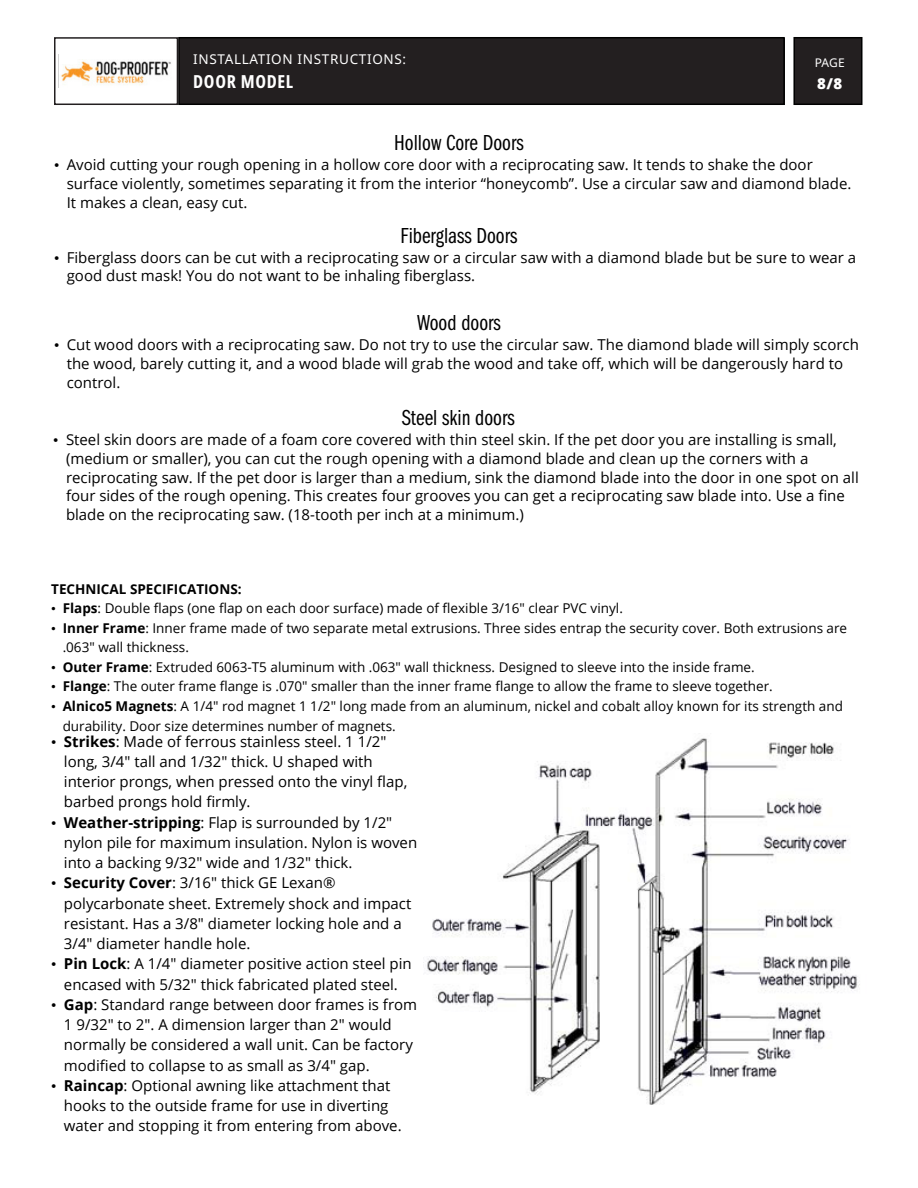
<style>
.page{position:relative;width:918px;height:1188px;background:#fff}
.page>*{position:absolute;margin:0;border:0;box-sizing:border-box;transform-origin:0 0}
.t1{font:22.5px "Franklin Gothic LT Pro Bk Cm";color:#000}
.t2{font:700 extra-condensed 18px "Noto Sans Georgian";letter-spacing:.04em;color:#fff}
.t3{font:15px/20.2px "Open Sans";color:#000}
.t4{font:800 15px "Open Sans";color:#fff}
.t5{font:13.5px/19.5px "Open Sans";color:#000}
.t6{font:13.5px "Noto Sans";letter-spacing:.05em;color:#fff}
.t7{font:700 13.5px "Open Sans";color:#000}
.t8{font:12px "Noto Sans";color:#fff}
.s1{font-family:"Noto Sans Georgian";font-weight:900}
.s2{font-family:"Times New Roman"}
.s3{font-weight:700}
</style>
<div class="page">
<div style="left:54px;top:37px;width:124px;height:68px;border:2px solid #231f20"></div>
<img style="left:58px;top:55px;width:113px;height:32px">
<div style="left:179px;top:38px;width:605px;height:66px;background:#231f20"></div>
<div style="left:178px;top:37px;width:607px;height:68px;border:2px solid #000"></div>
<div style="left:794px;top:38px;width:68px;height:66px;background:#231f20"></div>
<div style="left:793px;top:37px;width:69px;height:68px;border:2px solid #000"></div>
<img style="left:427px;top:738px;width:433px;height:367px">
<p class="t6" style="left:193px;top:50px;width:215px">INSTALLATION INSTRUCTIONS:</p>
<p class="t2" style="left:193px;top:68px;width:102px">DOOR MODEL</p>
<h1 class="t1" style="left:394px;top:131px;width:131px">Hollow Core Doors</h1>
<p class="t8" style="left:815px;top:54px;width:31px">PAGE</p>
<p class="t4" style="left:817px;top:72px;width:27px"><span class="s1">8</span>/8</p>
<p class="t3" style="left:67px;top:155px;width:786px;line-height:18.8px;text-indent:-13px"><span class="s2">•</span> Avoid cutting your rough opening in a hollow core door with a reciprocating saw. It tends to shake the door surface violently, sometimes separating it from the interior “honeycomb”. Use a circular saw and diamond blade.<br>It makes a clean, easy cut.</p>
<h1 class="t1" style="left:401px;top:223px;width:118px">Fiberglass Doors</h1>
<p class="t3" style="left:67px;top:247px;width:791px;line-height:18.8px;text-indent:-13px"><span class="s2">•</span> Fiberglass doors can be cut with a reciprocating saw or a circular saw with a diamond blade but be sure to wear a good dust mask! You do not want to be inhaling fiberglass.</p>
<h1 class="t1" style="left:417px;top:311px;width:85px">Wood doors</h1>
<p class="t3" style="left:67px;top:335px;width:794px;line-height:18.8px;text-indent:-13px"><span class="s2">•</span> Cut wood doors with a reciprocating saw. Do not try to use the circular saw. The diamond blade will simply scorch the wood, barely cutting it, and a wood blade will grab the wood and take off, which will be dangerously hard to control.</p>
<h1 class="t1" style="left:402px;top:405px;width:115px">Steel skin doors</h1>
<p class="t3" style="left:66px;top:430px;width:794px;line-height:18.8px;text-indent:-13px"><span class="s2">•</span> Steel skin doors are made of a foam core covered with thin steel skin. If the pet door you are installing is small, (medium or smaller), you can cut the rough opening with a diamond blade and clean up the corners with a reciprocating saw. If the pet door is larger than a medium, sink the diamond blade into the door in one spot on all four sides of the rough opening. This creates four grooves you can get a reciprocating saw blade into. Use a fine blade on the reciprocating saw. (18-tooth per inch at a minimum.)</p>
<p class="t7" style="left:51px;top:579px;width:192px">TECHNICAL SPECIFICATIONS:</p>
<p class="t5" style="left:51px;top:598px;width:573px"><span class="s2">•</span> <span class="s3">Flaps</span>: Double flaps (one flap on each door surface) made of flexible 3/16" clear PVC vinyl.</p>
<p class="t5" style="left:63px;top:618px;width:786px;text-indent:-11px"><span class="s2">•</span> <span class="s3">Inner Frame</span>: Inner frame made of two separate metal extrusions. Three sides entrap the security cover. Both extrusions are .063" wall thickness.</p>
<p class="t5" style="left:51px;top:657px;width:705px"><span class="s2">•</span> <span class="s3">Outer Frame</span>: Extruded 6063-T5 aluminum with .063" wall thickness. Designed to sleeve into the inside frame.</p>
<p class="t5" style="left:51px;top:676px;width:723px"><span class="s2">•</span> <span class="s3">Flange</span>: The outer frame flange is .070" smaller than the inner frame flange to allow the frame to sleeve together.</p>
<p class="t5" style="left:63px;top:696px;width:782px;text-indent:-11px"><span class="s2">•</span> <span class="s3">Alnico5 Magnets</span>: A 1/4" rod magnet 1 1/2" long made from an aluminum, nickel and cobalt alloy known for its strength and durability. Door size determines number of magnets.</p>
<p class="t3" style="left:64px;top:731px;width:345px;text-indent:-13px"><span class="s2">•</span> <span class="s3">Strikes</span>: Made of ferrous stainless steel. 1 1/2" long, 3/4" tall and 1/32" thick. U shaped with interior prongs, when pressed onto the vinyl flap, barbed prongs hold firmly.</p>
<p class="t3" style="left:64px;top:812px;width:355px;text-indent:-13px"><span class="s2">•</span> <span class="s3">Weather-stripping</span>: Flap is surrounded by 1/2" nylon pile for maximum insulation. Nylon is woven into a backing 9/32" wide and 1/32" thick.</p>
<p class="t3" style="left:64px;top:872px;width:349px;text-indent:-13px"><span class="s2">•</span> <span class="s3">Security Cover</span>: 3/16" thick GE Lexan® polycarbonate sheet. Extremely shock and impact resistant. Has a 3/8" diameter locking hole and a 3/4" diameter handle hole.</p>
<p class="t3" style="left:51px;top:953px;width:362px;text-align:center"><span class="s2">•</span> <span class="s3">Pin Lock</span>: A 1/4" diameter positive action steel pin encased with 5/32" thick fabricated plated steel.</p>
<p class="t3" style="left:64px;top:994px;width:355px;text-indent:-13px"><span class="s2">•</span> <span class="s3">Gap</span>: Standard range between door frames is from 1 9/32" to 2". A dimension larger than 2" would normally be considered a wall unit. Can be factory modified to collapse to as small as 3/4" gap.</p>
<p class="t3" style="left:64px;top:1075px;width:339px;text-indent:-13px"><span class="s2">•</span> <span class="s3">Raincap</span>: Optional awning like attachment that hooks to the outside frame for use in diverting water and stopping it from entering from above.</p>
</div>
